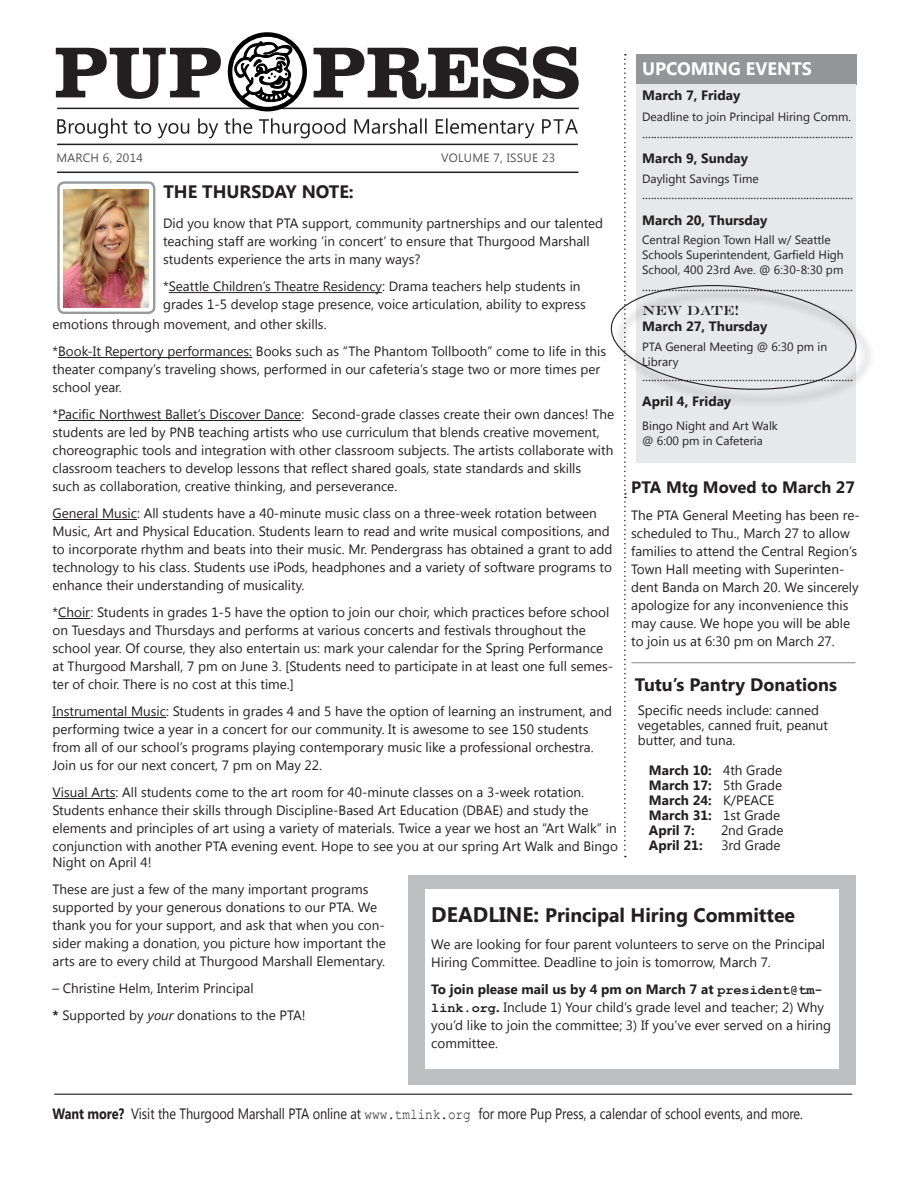
<style>
.page{position:relative;width:918px;height:1188px;background:#fff}
.page>*{position:absolute;margin:0;border:0;box-sizing:border-box;transform-origin:0 0}
.t1{font:700 19.5px "Segoe UI";color:#231f20}
.CalendarBheading{font:700 18px "Segoe UI";color:#231f20}
.t2{font:700 18px "Segoe UI";color:#fff}
.t3{font:700 16.5px "Segoe UI";color:#231f20}
.t4{font:15px "Segoe UI";letter-spacing:-.005em;color:#231f20;scale:.85 1}
.Calendar{font:13.5px/18px "Segoe UI";color:#231f20}
.CalendarBheading-2{font:700 13.5px/15px "Segoe UI";color:#231f20}
.CalendarBheading-3{font:13.5px/15px "Segoe UI";color:#231f20}
.Calendar-2{font:12px/15px "Segoe UI";color:#231f20}
.CalendarBheading-4{font:12px/15px "Segoe UI";color:#231f20}
.t5{font:12px "Segoe UI";letter-spacing:.025em;color:#515153}
.s1{font-family:"Engravers";font-weight:400}
.s2{font-weight:400}
.s3{font-weight:700}
.s4{font-style:italic}
.s5{font-size:21px}
.s6{font-family:"Courier New";font-weight:700}
.s7{font-family:"Courier New"}
</style>
<div class="page">
<div style="left:408px;top:875px;width:448px;height:209px;background:#bebfc1"></div>
<hr style="left:57px;top:172px;width:521px;height:1px;background:#231f20">
<svg style="left:57px;top:118px;width:521px;height:20px"></svg>
<hr style="left:57px;top:144px;width:521px;height:1px;background:#231f20">
<hr style="left:57px;top:108px;width:522px;height:1px;background:#231f20">
<svg style="left:228px;top:32px;width:79px;height:79px"></svg>
<div style="left:232px;top:37px;width:70px;height:70px;background:#fff;border-radius:50%"></div>
<svg style="left:56px;top:41px;width:523px;height:62px"></svg>
<hr style="left:55px;top:1094px;width:797px;height:1px;background:#515153">
<img style="left:64px;top:190px;width:84px;height:117px">
<div style="left:57px;top:181px;width:98px;height:133px;border:2px solid #97999c;border-radius:6px"></div>
<hr style="left:169px;top:292px;width:213px;height:1px;background:#231f20">
<hr style="left:58px;top:357px;width:194px;height:1px;background:#231f20">
<hr style="left:58px;top:420px;width:243px;height:1px;background:#231f20">
<hr style="left:53px;top:519px;width:84px;height:1px;background:#231f20">
<hr style="left:58px;top:618px;width:33px;height:1px;background:#231f20">
<hr style="left:53px;top:717px;width:113px;height:1px;background:#231f20">
<hr style="left:53px;top:798px;width:62px;height:1px;background:#231f20">
<div style="left:425px;top:889px;width:413px;height:180px;background:#fff"></div>
<div style="left:613px;top:287px;width:261px;height:121px;background:#231f20;opacity:.75"></div>
<svg style="left:610px;top:54px;width:250px;height:803px"></svg>
<p class="t5" style="left:56px;top:149px;width:88px">MARCH 6, 2014</p>
<p class="t5" style="left:441px;top:149px;width:116px">VOLUME 7, ISSUE 23</p>
<p class="CalendarBheading" style="left:163px;top:178px;width:192px">THE THURSDAY NOTE:</p>
<p class="Calendar" style="left:163px;top:214px;width:442px">Did you know that PTA support, community partnerships and our talented teaching staff are working ‘in concert’ to ensure that Thurgood Marshall students experience the arts in many ways?</p>
<p class="Calendar" style="left:163px;top:277px;width:424px">*Seattle Children’s Theatre Residency: Drama teachers help students in grades 1-5 develop stage presence, voice articulation, ability to express</p>
<p class="Calendar" style="left:53px;top:315px;width:276px">emotions through movement, and other skills.</p>
<p class="Calendar" style="left:53px;top:342px;width:555px">*Book-It Repertory performances: Books such as “The Phantom Tollbooth” come to life in this theater company’s traveling shows, performed in our cafeteria’s stage two or more times per school year.</p>
<p class="Calendar" style="left:53px;top:405px;width:563px">*Pacific Northwest Ballet’s Discover Dance: Second-grade classes create their own dances! The students are led by PNB teaching artists who use curriculum that blends creative movement, choreographic tools and integration with other classroom subjects. The artists collaborate with classroom teachers to develop lessons that reflect shared goals, state standards and skills<br>such as collaboration, creative thinking, and perseverance.</p>
<p class="Calendar" style="left:53px;top:504px;width:561px">General Music: All students have a 40-minute music class on a three-week rotation between Music, Art and Physical Education. Students learn to read and write musical compositions, and to incorporate rhythm and beats into their music. Mr. Pendergrass has obtained a grant to add technology to his class. Students use iPods, headphones and a variety of software programs to enhance their understanding of musicality.</p>
<p class="Calendar" style="left:53px;top:603px;width:562px">*Choir: Students in grades 1-5 have the option to join our choir, which practices before school on Tuesdays and Thursdays and performs at various concerts and festivals throughout the school year. Of course, they also entertain us: mark your calendar for the Spring Performance at Thurgood Marshall, 7 pm on June 3. [Students need to participate in at least one full semes&shy;ter of choir. There is no cost at this time.]</p>
<p class="Calendar" style="left:53px;top:702px;width:561px">Instrumental Music: Students in grades 4 and 5 have the option of learning an instrument, and performing twice a year in a concert for our community. It is awesome to see 150 students from all of our school’s programs playing contemporary music like a professional orchestra.<br>Join us for our next concert, 7 pm on May 22.</p>
<p class="Calendar" style="left:53px;top:783px;width:567px">Visual Arts: All students come to the art room for 40-minute classes on a 3-week rotation.<br>Students enhance their skills through Discipline-Based Art Education (DBAE) and study the elements and principles of art using a variety of materials. Twice a year we host an “Art Walk” in conjunction with another PTA evening event. Hope to see you at our spring Art Walk and Bingo</p>
<p class="t2" style="left:642px;top:55px;width:171px">UPCOMING EVENTS</p>
<p class="CalendarBheading-2" style="left:642px;top:87px;width:100px">March 7, Friday</p>
<p class="Calendar-2" style="left:642px;top:109px;width:210px">Deadline to join Principal Hiring Comm.</p>
<p class="Calendar" style="left:642px;top:123px;width:212px">........................................................................</p>
<p class="CalendarBheading-2" style="left:642px;top:150px;width:107px">March 9, Sunday</p>
<p class="Calendar-2" style="left:642px;top:170px;width:118px">Daylight Savings Time</p>
<p class="Calendar" style="left:642px;top:185px;width:212px">........................................................................</p>
<p class="CalendarBheading-2" style="left:642px;top:211px;width:127px">March 20, Thursday</p>
<p class="Calendar-2" style="left:642px;top:232px;width:203px">Central Region Town Hall w/ Seattle<br>Schools Superintendent, Garfield High<br>School, 400 23rd Ave. @ 6:30-8:30 pm</p>
<p class="Calendar" style="left:642px;top:276px;width:212px">........................................................................</p>
<p class="CalendarBheading-2" style="left:642px;top:301px;width:127px;line-height:16.5px"><span class="s1">NEW DATE!<br></span>March 27, Thursday</p>
<p class="Calendar-2" style="left:642px;top:338px;width:187px">PTA General Meeting @ 6:30 pm in<br>Library</p>
<p class="Calendar" style="left:642px;top:366px;width:212px">........................................................................</p>
<p class="CalendarBheading-2" style="left:642px;top:393px;width:90px">April 4, Friday</p>
<p class="CalendarBheading-4" style="left:642px;top:418px;width:137px">Bingo Night and Art Walk @ 6:00 pm in Cafeteria</p>
<p class="t3" style="left:631px;top:476px;width:225px">PTA Mtg Moved to March 27</p>
<p class="Calendar" style="left:631px;top:506px;width:230px">The PTA General Meeting has been re&shy;scheduled to Thu., March 27 to allow families to attend the Central Region’s Town Hall meeting with Superinten&shy;dent Banda on March 20. We sincerely apologize for any inconvenience this may cause. We hope you will be able to join us at 6:30 pm on March 27.</p>
<p class="CalendarBheading" style="left:635px;top:672px;width:204px">Tutu’s Pantry Donations</p>
<p class="CalendarBheading-3" style="left:638px;top:703px;width:192px">Specific needs include: canned vegetables, canned fruit, peanut butter, and tuna.</p>
<p class="CalendarBheading-2" style="left:649px;top:762px;width:135px">March 10: <span class="s2">4th Grade<br></span>March 17: <span class="s2">5th Grade<br></span>March 24: <span class="s2">K/PEACE<br></span>March 31: <span class="s2">1st Grade<br></span>April 7:</p>
<p class="CalendarBheading-3" style="left:721px;top:823px;width:64px">2nd Grade</p>
<p class="CalendarBheading-2" style="left:649px;top:837px;width:55px">April 21:</p>
<p class="CalendarBheading-3" style="left:721px;top:838px;width:61px">3rd Grade</p>
<p class="Calendar" style="left:53px;top:853px;width:101px">Night on April 4!</p>
<p class="Calendar" style="left:53px;top:880px;width:335px">These are just a few of the many important programs supported by your generous donations to our PTA. We thank you for your support, and ask that when you con&shy;sider making a donation, you picture how important the arts are to every child at Thurgood Marshall Elementary.</p>
<p class="Calendar" style="left:53px;top:979px;width:203px">– Christine Helm, Interim Principal</p>
<p class="Calendar" style="left:53px;top:1006px;width:255px"><span class="s3">*</span> Supported by <span class="s4">your</span> donations to the PTA!</p>
<p class="t1" style="left:431px;top:902px;width:365px"><span class="s5">DEADLINE:</span> Principal Hiring Committee</p>
<p class="Calendar" style="left:431px;top:935px;width:396px">We are looking for four parent volunteers to serve on the Principal<br>Hiring Committee. Deadline to join is tomorrow, March 7.</p>
<p class="Calendar" style="left:431px;top:980px;width:401px"><span class="s3">To join please mail us by 4 pm on March 7 at</span> <span class="s6">president@tm&shy;link.org</span><span class="s3">.</span> Include 1) Your child’s grade level and teacher; 2) Why you’d like to join the committee; 3) If you’ve ever served on a hiring committee.</p>
<p class="t4" style="left:53px;top:1104px;width:884px"><span class="s3">Want more?</span> Visit the Thurgood Marshall PTA online at <span class="s7">www.tmlink.org</span> for more Pup Press, a calendar of school events, and more.</p>
</div>
